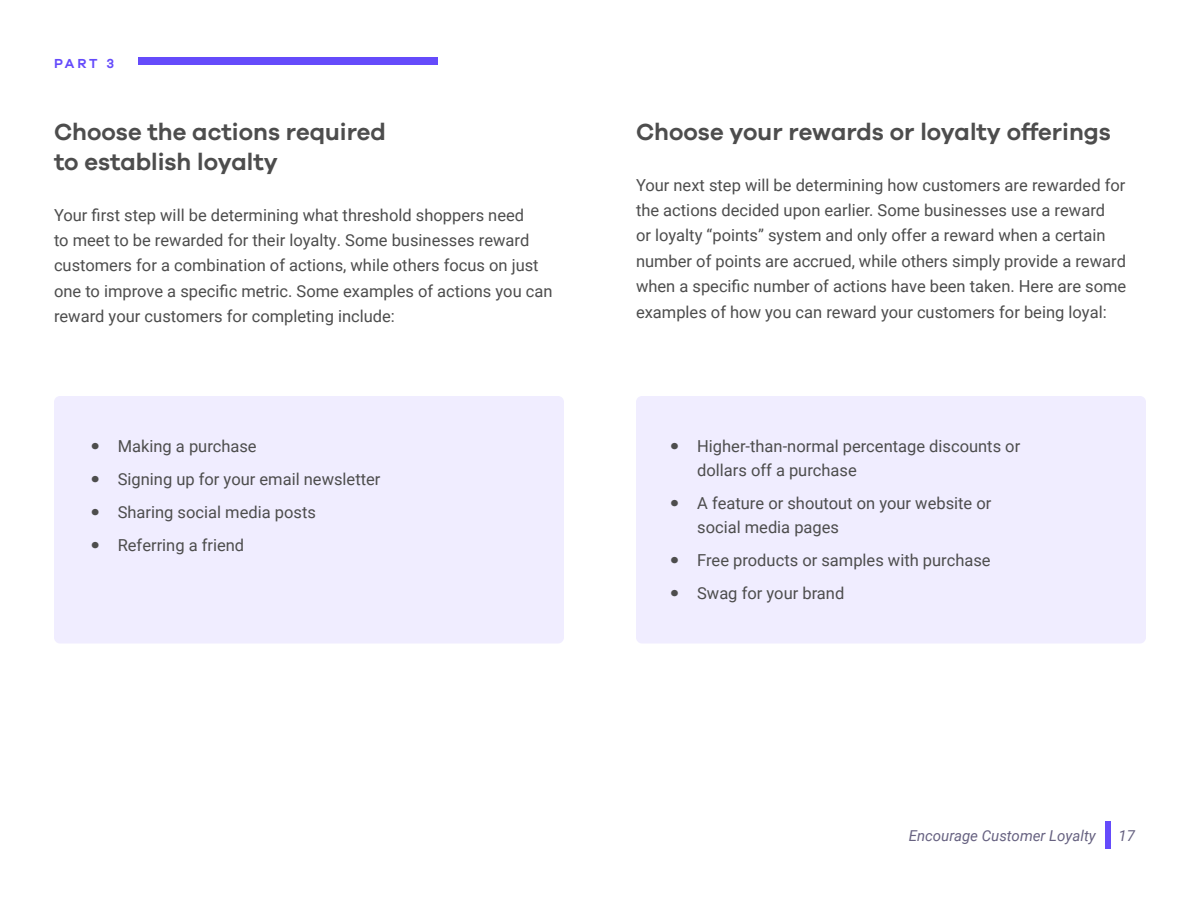
<style>
.page{position:relative;width:1200px;height:900px;background:#fff}
.page>*{position:absolute;margin:0;border:0;box-sizing:border-box;transform-origin:0 0}
.t1{font:600 24px/30px "Galano Grotesque";color:#4d4d4d}
.t2{font:16.5px/25.5px "Roboto";color:#4d4d4d}
.t3{font:italic 15px "Roboto";color:#676281}
.t4{font:600 13.5px "Galano Grotesque";color:#654bfb}
.s1{font-family:"Galano Grotesque";font-size:22.5px}
</style>
<div class="page">
<div style="left:1105px;top:822px;width:6px;height:27px;background:#654bfb"></div>
<div style="left:138px;top:58px;width:300px;height:7px;background:#654bfb"></div>
<div style="left:54px;top:396px;width:510px;height:248px;background:#f0edff;border-radius:6px"></div>
<div style="left:636px;top:396px;width:510px;height:248px;background:#f0edff;border-radius:6px"></div>
<p class="t4" style="left:54px;top:55px;width:62px">PART 3</p>
<h1 class="t1" style="left:54px;top:116px;width:334px">Choose the actions required to establish loyalty</h1>
<p class="t2" style="left:54px;top:201px;width:500px">Your first step will be determining what threshold shoppers need<br>to meet to be rewarded for their loyalty. Some businesses reward customers for a combination of actions, while others focus on just one to improve a specific metric. Some examples of actions you can reward your customers for completing include:</p>
<p class="t2" style="left:91px;top:433px;width:167px"><span class="s1">•</span> Making a purchase</p>
<p class="t2" style="left:91px;top:466px;width:291px"><span class="s1">•</span> Signing up for your email newsletter</p>
<p class="t2" style="left:91px;top:499px;width:227px"><span class="s1">•</span> Sharing social media posts</p>
<p class="t2" style="left:91px;top:532px;width:155px"><span class="s1">•</span> Referring a friend</p>
<h1 class="t1" style="left:636px;top:116px;width:477px">Choose your rewards or loyalty offerings</h1>
<p class="t2" style="left:636px;top:171px;width:492px">Your next step will be determining how customers are rewarded for the actions decided upon earlier. Some businesses use a reward<br>or loyalty “points” system and only offer a reward when a certain number of points are accrued, while others simply provide a reward when a specific number of actions have been taken. Here are some examples of how you can reward your customers for being loyal:</p>
<p class="t2" style="left:697px;top:434px;width:325px;line-height:24px;text-indent:-27px"><span class="s1">•</span> Higher-than-normal percentage discounts or dollars off a purchase</p>
<p class="t2" style="left:697px;top:491px;width:296px;line-height:24px;text-indent:-27px"><span class="s1">•</span> A feature or shoutout on your website or social media pages</p>
<p class="t2" style="left:670px;top:547px;width:322px"><span class="s1">•</span> Free products or samples with purchase</p>
<p class="t2" style="left:670px;top:580px;width:176px"><span class="s1">•</span> Swag for your brand</p>
<p class="t3" style="left:909px;top:825px;width:189px">Encourage Customer Loyalty</p>
<p class="t3" style="left:1119px;top:825px;width:18px">17</p>
</div>
